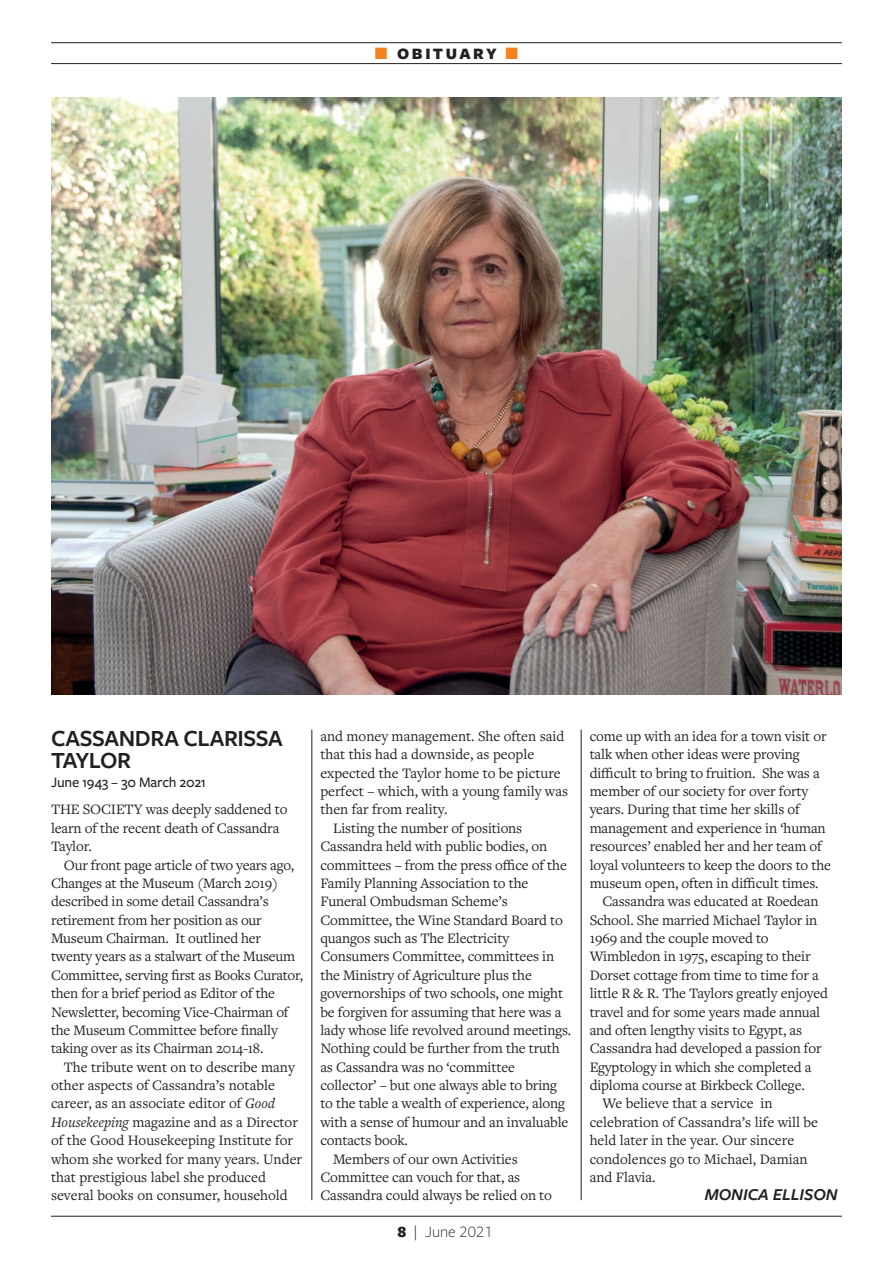
<style>
.page{position:relative;width:893px;height:1263px;background:#fff}
.page>*{position:absolute;margin:0;border:0;box-sizing:border-box;transform-origin:0 0}
.t1{font:600 24px/21.3px "Freight Sans Pro";letter-spacing:-.02em;color:#231f20}
.t2{font:italic 600 17.25px "Freight Sans Pro";color:#231f20}
.t3{font:900 16.5px "Freight Sans Pro";letter-spacing:.15em;color:#231f20}
.t4{font:300 16.5px "Freight Sans Pro";color:#231f20}
.t5{font:15px/18.5px "Freight Text Pro";letter-spacing:-.01em;color:#231f20}
.t6{font:500 15px "Freight Sans Pro";letter-spacing:-.015em;color:#231f20}
.s1{color:#f58220}
.s2{font-style:italic}
.s3{font-weight:900}
</style>
<div class="page">
<hr style="left:51px;top:63px;width:791px;height:1px;background:#231f20">
<hr style="left:51px;top:42px;width:791px;height:1px;background:#231f20">
<hr style="left:51px;top:1216px;width:791px;height:1px;background:#231f20">
<hr style="left:312px;top:730px;width:1px;height:470px;background:#231f20">
<hr style="left:581px;top:730px;width:1px;height:470px;background:#231f20">
<img style="left:51px;top:98px;width:791px;height:597px">
<p class="t3" style="left:375px;top:42px;width:144px"><span class="s1">■</span> OBITUARY <span class="s1">■</span></p>
<h1 class="t1" style="left:51px;top:727px;width:233px">CASSANDRA CLARISSA<br>TAYLOR</h1>
<p class="t6" style="left:51px;top:772px;width:157px">June 1943 – 30 March 2021</p>
<p class="t5" style="left:51px;top:800px;width:238px">THE SOCIETY was deeply saddened to learn of the recent death of Cassandra<br>Taylor.</p>
<p class="t5" style="left:51px;top:855px;width:254px;text-indent:13px">Our front page article of two years ago, Changes at the Museum (March 2019) described in some detail Cassandra’s retirement from her position as our Museum Chairman. It outlined her twenty years as a stalwart of the Museum Committee, serving first as Books Curator, then for a brief period as Editor of the Newsletter, becoming Vice-Chairman of the Museum Committee before finally taking over as its Chairman 2014-18.</p>
<p class="t5" style="left:51px;top:1057px;width:253px;text-indent:13px">The tribute went on to describe many other aspects of Cassandra’s notable career, as an associate editor of <span class="s2">Good Housekeeping</span> magazine and as a Director of the Good Housekeeping Institute for whom she worked for many years. Under that prestigious label she produced several books on consumer, household</p>
<p class="t5" style="left:320px;top:726px;width:245px">and money management. She often said</p>
<p class="t5" style="left:320px;top:745px;width:215px">that this had a downside, as people</p>
<p class="t5" style="left:320px;top:763px;width:242px">expected the Taylor home to be picture</p>
<p class="t5" style="left:320px;top:781px;width:249px">perfect – which, with a young family was</p>
<p class="t5" style="left:320px;top:800px;width:129px">then far from reality.</p>
<p class="t5" style="left:333px;top:818px;width:191px">Listing the number of positions</p>
<p class="t5" style="left:320px;top:836px;width:229px">Cassandra held with public bodies, on</p>
<p class="t5" style="left:320px;top:855px;width:248px">committees – from the press office of the</p>
<p class="t5" style="left:320px;top:873px;width:210px">Family Planning Association to the</p>
<p class="t5" style="left:320px;top:892px;width:189px">Funeral Ombudsman Scheme’s</p>
<p class="t5" style="left:320px;top:910px;width:244px">Committee, the Wine Standard Board to</p>
<p class="t5" style="left:320px;top:928px;width:190px">quangos such as The Electricity</p>
<p class="t5" style="left:320px;top:947px;width:235px">Consumers Committee, committees in</p>
<p class="t5" style="left:320px;top:965px;width:213px">the Ministry of Agriculture plus the</p>
<p class="t5" style="left:320px;top:983px;width:244px">governorships of two schools, one might</p>
<p class="t5" style="left:320px;top:1002px;width:243px">be forgiven for assuming that here was a</p>
<p class="t5" style="left:320px;top:1020px;width:252px">lady whose life revolved around meetings.</p>
<p class="t5" style="left:320px;top:1039px;width:241px">Nothing could be further from the truth</p>
<p class="t5" style="left:320px;top:1057px;width:196px">as Cassandra was no ‘committee</p>
<p class="t5" style="left:320px;top:1075px;width:238px">collector’ – but one always able to bring</p>
<p class="t5" style="left:320px;top:1094px;width:246px">to the table a wealth of experience, along</p>
<p class="t5" style="left:320px;top:1112px;width:250px">with a sense of humour and an invaluable</p>
<p class="t5" style="left:320px;top:1130px;width:89px">contacts book.</p>
<p class="t5" style="left:333px;top:1149px;width:186px">Members of our own Activities</p>
<p class="t5" style="left:320px;top:1167px;width:201px">Committee can vouch for that, as</p>
<p class="t5" style="left:320px;top:1186px;width:233px">Cassandra could always be relied on to</p>
<p class="t4" style="left:398px;top:1221px;width:96px"><span class="s3">8</span> | June 2021</p>
<p class="t5" style="left:590px;top:726px;width:239px">come up with an idea for a town visit or</p>
<p class="t5" style="left:590px;top:745px;width:212px">talk when other ideas were proving</p>
<p class="t5" style="left:590px;top:763px;width:232px">difficult to bring to fruition. She was a</p>
<p class="t5" style="left:590px;top:781px;width:220px">member of our society for over forty</p>
<p class="t5" style="left:590px;top:800px;width:212px">years. During that time her skills of</p>
<p class="t5" style="left:590px;top:818px;width:238px">management and experience in ‘human</p>
<p class="t5" style="left:590px;top:836px;width:234px">resources’ enabled her and her team of</p>
<p class="t5" style="left:590px;top:855px;width:243px">loyal volunteers to keep the doors to the</p>
<p class="t5" style="left:590px;top:873px;width:231px">museum open, often in difficult times.</p>
<p class="t5" style="left:602px;top:892px;width:218px">Cassandra was educated at Roedean</p>
<p class="t5" style="left:590px;top:910px;width:229px">School. She married Michael Taylor in</p>
<p class="t5" style="left:590px;top:928px;width:181px">1969 and the couple moved to</p>
<p class="t5" style="left:590px;top:947px;width:222px">Wimbledon in 1975, escaping to their</p>
<p class="t5" style="left:590px;top:965px;width:231px">Dorset cottage from time to time for a</p>
<p class="t5" style="left:590px;top:983px;width:240px">little R &amp; R. The Taylors greatly enjoyed</p>
<p class="t5" style="left:590px;top:1002px;width:232px">travel and for some years made annual</p>
<p class="t5" style="left:590px;top:1020px;width:214px">and often lengthy visits to Egypt, as</p>
<p class="t5" style="left:590px;top:1039px;width:233px">Cassandra had developed a passion for</p>
<p class="t5" style="left:590px;top:1057px;width:223px">Egyptology in which she completed a</p>
<p class="t5" style="left:590px;top:1075px;width:217px">diploma course at Birkbeck College.</p>
<p class="t5" style="left:602px;top:1094px;width:172px">We believe that a service in</p>
<p class="t5" style="left:590px;top:1112px;width:230px">celebration of Cassandra’s life will be</p>
<p class="t5" style="left:590px;top:1130px;width:206px">held later in the year. Our sincere</p>
<p class="t5" style="left:590px;top:1149px;width:219px">condolences go to Michael, Damian</p>
<p class="t5" style="left:590px;top:1167px;width:68px">and Flavia.</p>
<p class="t2" style="left:705px;top:1183px;width:134px">MONICA ELLISON</p>
</div>
